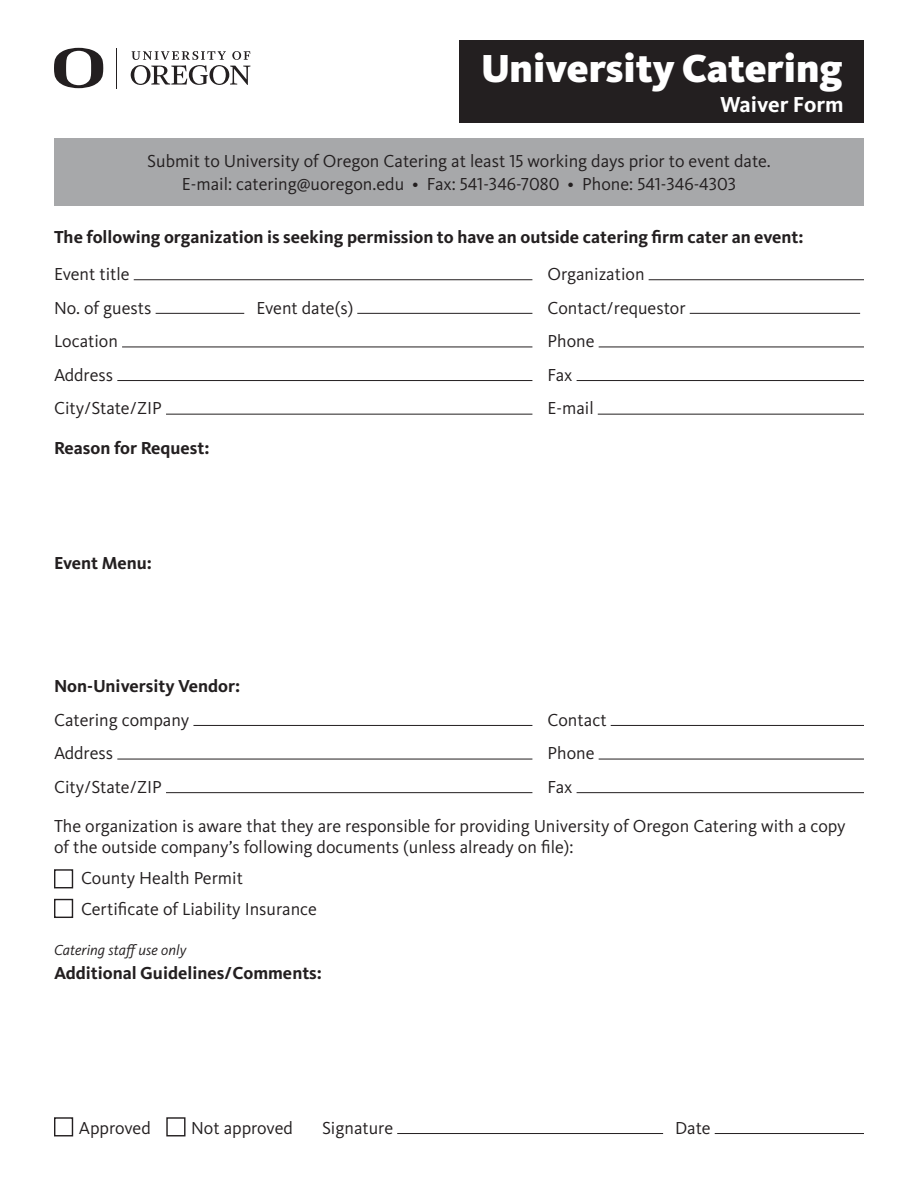
<style>
.page{position:relative;width:918px;height:1188px;background:#fff}
.page>*{position:absolute;margin:0;border:0;box-sizing:border-box;transform-origin:0 0}
.t1{font:900 40.5px "Kievit Pro";color:#fff}
.t2{font:700 22.5px "Kievit Pro";color:#fff}
.t3{font:18px/23.2px "Kievit Pro";color:#231f20;text-align:center}
.t4{font:700 18px "Kievit Pro";color:#231f20}
.t5{font:italic 15px "Kievit Pro";color:#231f20}
</style>
<div class="page">
<hr style="left:116px;top:48px;width:1px;height:40px;background:#231f20">
<svg style="left:131px;top:51px;width:119px;height:34px"></svg>
<svg style="left:54px;top:48px;width:49px;height:40px"></svg>
<div style="left:459px;top:40px;width:405px;height:83px;background:#231f20"></div>
<div style="left:54px;top:138px;width:810px;height:68px;background:#a7a8aa"></div>
<hr style="left:134px;top:279px;width:398px;height:1px;background:#231f20">
<hr style="left:649px;top:279px;width:215px;height:1px;background:#231f20">
<hr style="left:156px;top:313px;width:88px;height:1px;background:#231f20">
<hr style="left:357px;top:313px;width:175px;height:1px;background:#231f20">
<hr style="left:690px;top:313px;width:170px;height:1px;background:#231f20">
<hr style="left:122px;top:347px;width:410px;height:1px;background:#231f20">
<hr style="left:599px;top:347px;width:265px;height:1px;background:#231f20">
<hr style="left:117px;top:380px;width:415px;height:1px;background:#231f20">
<hr style="left:577px;top:380px;width:287px;height:1px;background:#231f20">
<hr style="left:166px;top:414px;width:366px;height:1px;background:#231f20">
<hr style="left:598px;top:414px;width:266px;height:1px;background:#231f20">
<hr style="left:193px;top:725px;width:339px;height:1px;background:#231f20">
<hr style="left:611px;top:725px;width:253px;height:1px;background:#231f20">
<hr style="left:117px;top:759px;width:415px;height:1px;background:#231f20">
<hr style="left:599px;top:759px;width:265px;height:1px;background:#231f20">
<hr style="left:166px;top:792px;width:366px;height:1px;background:#231f20">
<hr style="left:577px;top:792px;width:287px;height:1px;background:#231f20">
<hr style="left:397px;top:1133px;width:266px;height:1px;background:#231f20">
<hr style="left:715px;top:1133px;width:149px;height:1px;background:#231f20">
<div style="left:54px;top:1117px;width:19px;height:19px;border:1px solid #231f20"></div>
<div style="left:54px;top:869px;width:19px;height:19px;border:1px solid #231f20"></div>
<div style="left:54px;top:899px;width:19px;height:19px;border:1px solid #231f20"></div>
<div style="left:166px;top:1117px;width:20px;height:19px;border:1px solid #231f20"></div>
<p class="t1" style="left:481px;top:44px;width:363px">University Catering</p>
<p class="t2" style="left:720px;top:91px;width:125px">Waiver Form</p>
<p class="t3" style="left:147px;top:149px;width:625px">Submit to University of Oregon Catering at least 15 working days prior to event date.<br>E-mail: catering@uoregon.edu • Fax: 541-346-7080 • Phone: 541-346-4303</p>
<p class="t4" style="left:54px;top:226px;width:751px">The following organization is seeking permission to have an outside catering firm cater an event:</p>
<p class="t3" style="left:54px;top:262px;width:77px">Event title</p>
<p class="t3" style="left:548px;top:262px;width:99px">Organization</p>
<p class="t3" style="left:54px;top:296px;width:99px">No. of guests</p>
<p class="t3" style="left:256px;top:296px;width:98px">Event date(s)</p>
<p class="t3" style="left:548px;top:296px;width:140px">Contact/requestor</p>
<p class="t3" style="left:54px;top:329px;width:66px">Location</p>
<p class="t3" style="left:548px;top:329px;width:49px">Phone</p>
<p class="t3" style="left:54px;top:363px;width:61px">Address</p>
<p class="t3" style="left:548px;top:363px;width:27px">Fax</p>
<p class="t3" style="left:54px;top:397px;width:109px">City/State/ZIP</p>
<p class="t3" style="left:548px;top:397px;width:48px">E-mail</p>
<p class="t4" style="left:54px;top:437px;width:157px">Reason for Request:</p>
<p class="t4" style="left:54px;top:552px;width:100px">Event Menu:</p>
<p class="t4" style="left:54px;top:675px;width:188px">Non-University Vendor:</p>
<p class="t3" style="left:54px;top:708px;width:137px">Catering company</p>
<p class="t3" style="left:548px;top:708px;width:61px">Contact</p>
<p class="t3" style="left:54px;top:741px;width:61px">Address</p>
<p class="t3" style="left:548px;top:741px;width:49px">Phone</p>
<p class="t3" style="left:54px;top:775px;width:109px">City/State/ZIP</p>
<p class="t3" style="left:548px;top:775px;width:27px">Fax</p>
<p class="t3" style="left:54px;top:815px;width:793px;line-height:21.6px;text-align:left">The organization is aware that they are responsible for providing University of Oregon Catering with a copy of the outside company’s following documents (unless already on file):</p>
<p class="t3" style="left:81px;top:866px;width:163px">County Health Permit</p>
<p class="t3" style="left:81px;top:897px;width:237px">Certificate of Liability Insurance</p>
<p class="t5" style="left:54px;top:941px;width:134px">Catering staff use only</p>
<p class="t4" style="left:54px;top:963px;width:270px">Additional Guidelines/Comments:</p>
<p class="t3" style="left:79px;top:1116px;width:74px">Approved</p>
<p class="t3" style="left:191px;top:1116px;width:103px">Not approved</p>
<p class="t3" style="left:322px;top:1116px;width:72px">Signature</p>
<p class="t3" style="left:675px;top:1116px;width:37px">Date</p>
</div>
